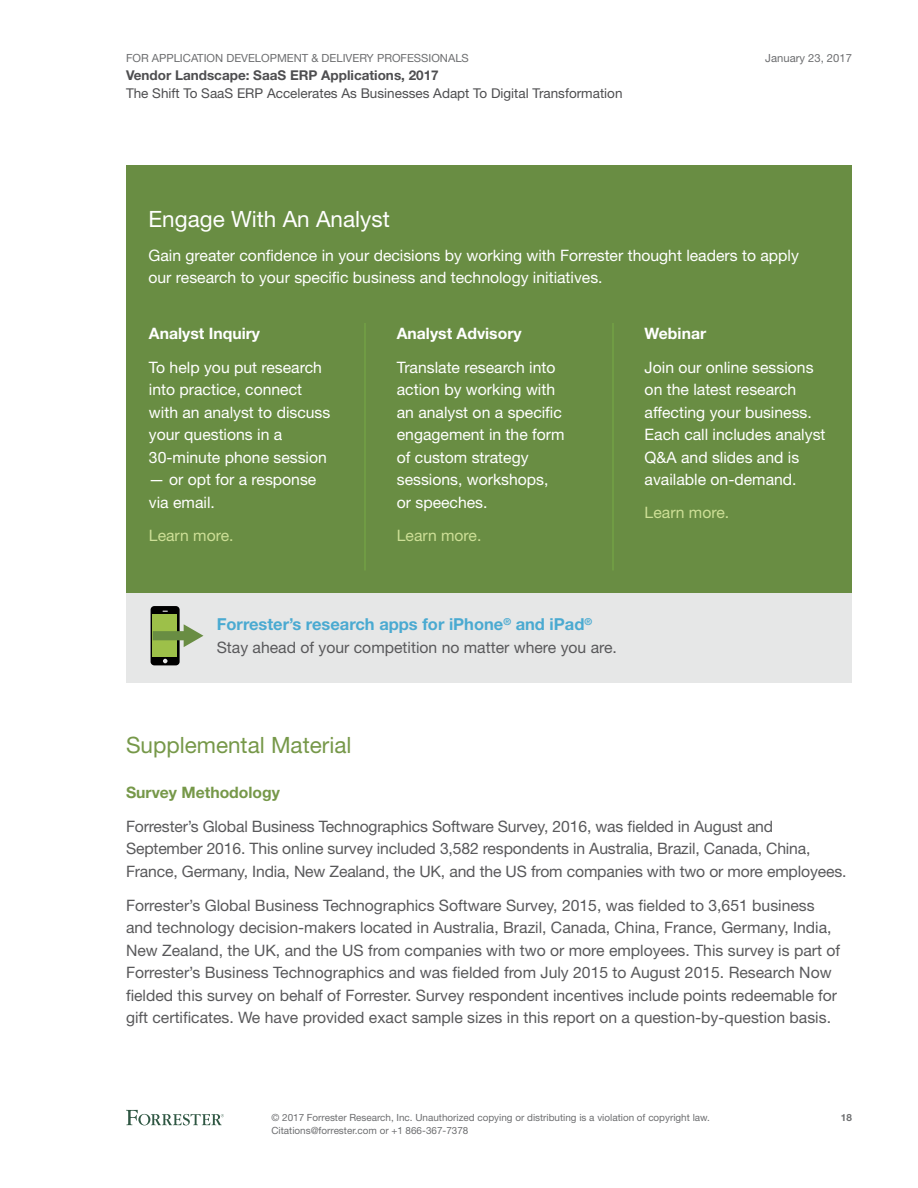
<style>
.page{position:relative;width:918px;height:1188px;background:#fff}
.page>*{position:absolute;margin:0;border:0;box-sizing:border-box;transform-origin:0 0}
.t1{font:22.5px "Helvetica Neue LT Std";color:#769849}
.t2{font:22.5px "Helvetica Neue LT Std";color:#fff}
.t3{font:700 16.5px "Helvetica Neue LT Std";color:#4aaad1}
.t4{font:15.75px/22.5px "Helvetica Neue LT Std";color:#59595b}
.t5{font:15.75px/22.5px "Helvetica Neue LT Std";color:#fff}
.t6{font:700 15.75px "Helvetica Neue LT Std";color:#fff}
.t7{font:15.75px "Helvetica Neue LT Std";color:#cddf96}
.t8{font:700 15.75px "Helvetica Neue LT Std";color:#769849}
.t9{font:13.5px "Helvetica Neue LT Std";color:#4e4e50}
.t10{font:700 13.5px "Helvetica Neue LT Std";color:#4e4e50}
.t11{font:11.25px "Helvetica Neue LT Std";color:#6d6e70}
.t12{font:9.9px/12.8px "Helvetica Neue LT Std";color:#6d6e70}
.t13{font:700 9.9px "Helvetica Neue LT Std";color:#6d6e70}
</style>
<div class="page">
<svg style="left:126px;top:1110px;width:98px;height:15px"></svg>
<div style="left:126px;top:165px;width:726px;height:428px;background:#698d43"></div>
<hr style="left:364px;top:323px;width:2px;height:247px;background:#73a145">
<hr style="left:612px;top:323px;width:2px;height:247px;background:#73a145">
<div style="left:126px;top:593px;width:726px;height:90px;background:#e6e7e7"></div>
<svg style="left:151px;top:606px;width:52px;height:59px"></svg>
<p class="t11" style="left:126px;top:51px;width:344px">For Application Development &amp; Delivery Professionals</p>
<p class="t10" style="left:126px;top:67px;width:314px">Vendor Landscape: SaaS ERP Applications, 2017</p>
<p class="t9" style="left:126px;top:85px;width:498px">The Shift To SaaS ERP Accelerates As Businesses Adapt To Digital Transformation</p>
<p class="t11" style="left:765px;top:51px;width:88px">January 23, 2017</p>
<h1 class="t2" style="left:148px;top:206px;width:243px">Engage With An Analyst</h1>
<p class="t5" style="left:148px;top:244px;width:652px">Gain greater confidence in your decisions by working with Forrester thought leaders to apply our research to your specific business and technology initiatives.</p>
<p class="t6" style="left:149px;top:324px;width:113px">Analyst Inquiry</p>
<p class="t5" style="left:149px;top:356px;width:183px">To help you put research into practice, connect with an analyst to discuss your questions in a<br>30-minute phone session</p>
<p class="t5" style="left:149px;top:468px;width:169px">— or opt for a response via email.</p>
<p class="t7" style="left:149px;top:526px;width:86px">Learn more.</p>
<p class="t6" style="left:397px;top:324px;width:126px">Analyst Advisory</p>
<p class="t5" style="left:397px;top:355px;width:169px">Translate research into action by working with an analyst on a specific engagement in the form of custom strategy sessions, workshops, or speeches.</p>
<p class="t7" style="left:397px;top:526px;width:86px">Learn more.</p>
<p class="t6" style="left:645px;top:324px;width:63px">Webinar</p>
<p class="t5" style="left:645px;top:356px;width:182px">Join our online sessions on the latest research affecting your business.<br>Each call includes analyst<br>Q&amp;A and slides and is available on-demand.</p>
<p class="t7" style="left:645px;top:503px;width:86px">Learn more.</p>
<p class="t3" style="left:217px;top:614px;width:377px">Forrester’s research apps for iPhone<sup>®</sup> and iPad<sup>®</sup></p>
<p class="t4" style="left:217px;top:635px;width:402px">Stay ahead of your competition no matter where you are.</p>
<h1 class="t1" style="left:126px;top:732px;width:227px">Supplemental M aterial</h1>
<p class="t8" style="left:126px;top:783px;width:156px">Survey Methodology</p>
<p class="t4" style="left:126px;top:815px;width:722px">Forrester’s Global Business Technographics Software Survey, 2016, was fielded in August and<br>September 2016. This online survey included 3,582 respondents in Australia, Brazil, Canada, China,<br>France, Germany, I ndia, New Zealand, the UK, and the US from companies with two or more employees.</p>
<p class="t4" style="left:126px;top:894px;width:716px">Forrester’s Global Business Technographics Software Survey, 2015, was fielded to 3,651 business and technology decision-makers located in Australia, Brazil, Canada, China, France, Germany, I ndia, New Zealand, the UK, and the US from companies with two or more employees. This survey is part of Forrester’s Business Technographics and was fielded from July 2015 to August 2015. Research Now fielded this survey on behalf of Forrester. Survey respondent incentives include points redeemable for gift certificates. We have provided exact sample sizes in this report on a question-by-question basis.</p>
<p class="t12" style="left:272px;top:1111px;width:440px">© 2017 Forrester Research, I nc. Unauthorized copying or distributing is a violation of copyright law.<br>Citations@forrester.com or +1 866-367-7378</p>
<p class="t13" style="left:841px;top:1112px;width:13px">18</p>
</div>
